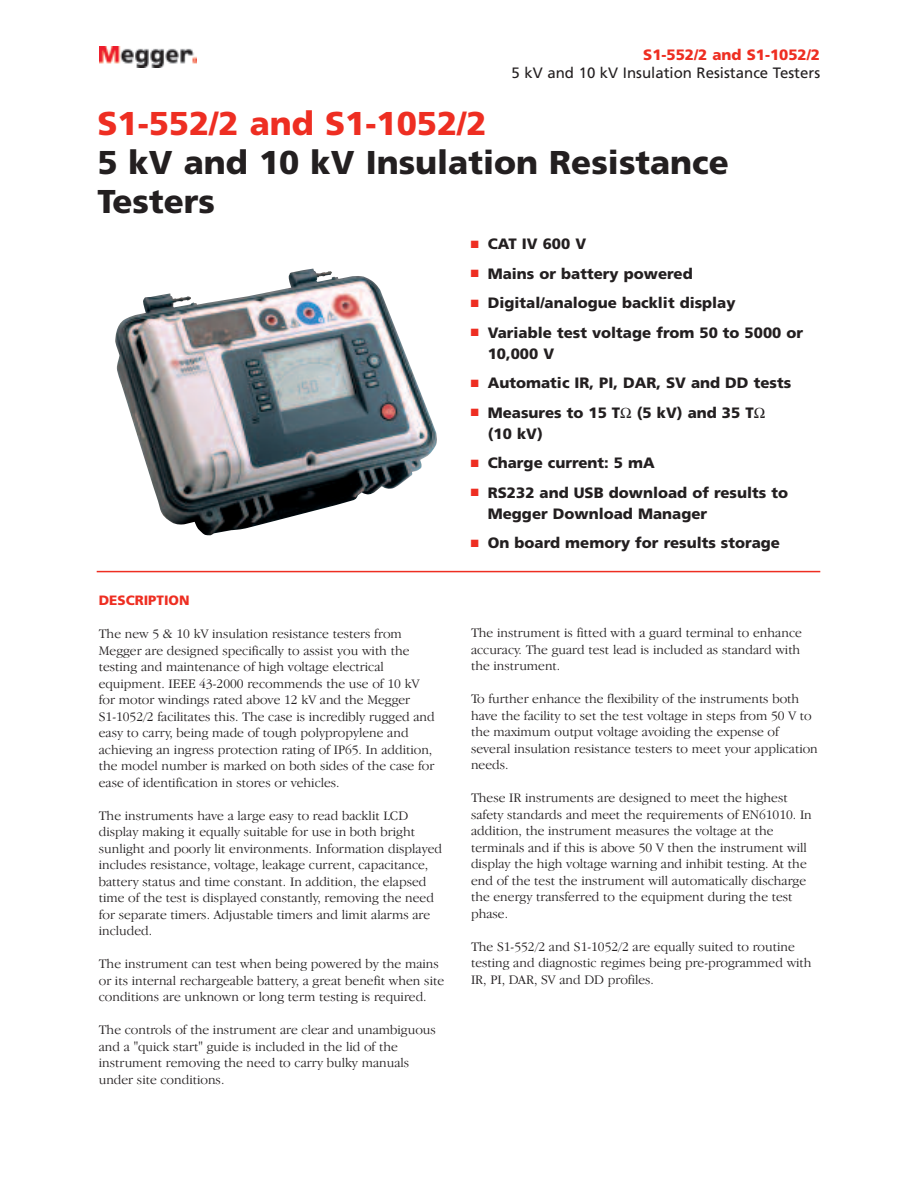
<style>
.page{position:relative;width:918px;height:1188px;background:#fff}
.page>*{position:absolute;margin:0;border:0;box-sizing:border-box;transform-origin:0 0}
.t1{font:900 33px/39px "Frutiger";color:#231f20}
.t2{font:900 33px "Frutiger";color:#ee2e22}
.t3{font:900 15px/21px "Frutiger";color:#231f20}
.t4{font:15px "Frutiger";color:#231f20}
.t5{font:900 15px "Frutiger";color:#ee2e22}
.t6{font:300 13.5px/16.5px "Garamond IT Cby BT";color:#231f20}
.t7{font:900 13.5px "Frutiger";color:#ee2e22}
.s1{color:#ee2e22}
</style>
<div class="page">
<img style="left:99px;top:47px;width:98px;height:20px">
<hr style="left:97px;top:571px;width:723px;height:1px;background:#ee2e22">
<img style="left:115px;top:269px;width:322px;height:266px">
<p class="t5" style="left:643px;top:49px;width:178px">S1-552/2 and S1-1052/2</p>
<p class="t4" style="left:512px;top:67px;width:310px">5 kV and 10 kV Insulation Resistance Testers</p>
<h1 class="t2" style="left:97px;top:111px;width:391px">S1-552/2 and S1-1052/2</h1>
<h1 class="t1" style="left:97px;top:146px;width:633px">5 kV and 10 kV Insulation Resistance<br>Testers</h1>
<p class="t3" style="left:471px;top:235px;width:117px"><span class="s1">■</span> CAT IV 600 V</p>
<p class="t3" style="left:471px;top:264px;width:223px"><span class="s1">■</span> Mains or battery powered</p>
<p class="t3" style="left:471px;top:294px;width:266px"><span class="s1">■</span> Digital/analogue backlit display</p>
<p class="t3" style="left:488px;top:323px;width:317px;text-indent:-17px"><span class="s1">■</span> Variable test voltage from 50 to 5000 or<br>10,000 V</p>
<p class="t3" style="left:471px;top:374px;width:322px"><span class="s1">■</span> Automatic IR, PI, DAR, SV and DD tests</p>
<p class="t3" style="left:488px;top:403px;width:267px;text-indent:-17px"><span class="s1">■</span> Measures to 15 T (5 kV) and 35 T (10 kV)</p>
<p class="t3" style="left:471px;top:454px;width:186px"><span class="s1">■</span> Charge current: 5 mA</p>
<p class="t3" style="left:488px;top:483px;width:302px;text-indent:-17px"><span class="s1">■</span> RS232 and USB download of results to<br>Megger Download Manager</p>
<p class="t3" style="left:471px;top:534px;width:311px"><span class="s1">■</span> On board memory for results storage</p>
<p class="t7" style="left:99px;top:595px;width:92px">DESCRIPTION</p>
<p class="t6" style="left:99px;top:627px;width:338px">The new 5 &amp; 10 kV insulation resistance testers from Megger are designed specifically to assist you with the testing and maintenance of high voltage electrical equipment. IEEE 43-2000 recommends the use of 10 kV for motor windings rated above 12 kV and the Megger S1-1052/2 facilitates this. The case is incredibly rugged and easy to carry, being made of tough polypropylene and achieving an ingress protection rating of IP65. In addition, the model number is marked on both sides of the case for ease of identification in stores or vehicles.</p>
<p class="t6" style="left:99px;top:808px;width:345px">The instruments have a large easy to read backlit LCD display making it equally suitable for use in both bright sunlight and poorly lit environments. Information displayed includes resistance, voltage, leakage current, capacitance, battery status and time constant. In addition, the elapsed time of the test is displayed constantly, removing the need for separate timers. Adjustable timers and limit alarms are included.</p>
<p class="t6" style="left:99px;top:957px;width:347px">The instrument can test when being powered by the mains or its internal rechargeable battery, a great benefit when site conditions are unknown or long term testing is required.</p>
<p class="t6" style="left:99px;top:1023px;width:339px">The controls of the instrument are clear and unambiguous and a "quick start" guide is included in the lid of the instrument removing the need to carry bulky manuals under site conditions.</p>
<p class="t6" style="left:471px;top:626px;width:332px;text-align:justify">The instrument is fitted with a guard terminal to enhance accuracy. The guard test lead is included as standard with the instrument.</p>
<p class="t6" style="left:471px;top:692px;width:348px">To further enhance the flexibility of the instruments both have the facility to set the test voltage in steps from 50 V to the maximum output voltage avoiding the expense of several insulation resistance testers to meet your application needs.</p>
<p class="t6" style="left:471px;top:791px;width:342px">These IR instruments are designed to meet the highest safety standards and meet the requirements of EN61010. In addition, the instrument measures the voltage at the terminals and if this is above 50 V then the instrument will display the high voltage warning and inhibit testing. At the end of the test the instrument will automatically discharge the energy transferred to the equipment during the test phase.</p>
<p class="t6" style="left:471px;top:940px;width:342px">The S1-552/2 and S1-1052/2 are equally suited to routine testing and diagnostic regimes being pre-programmed with<br>IR, PI, DAR, SV and DD profiles.</p>
</div>
